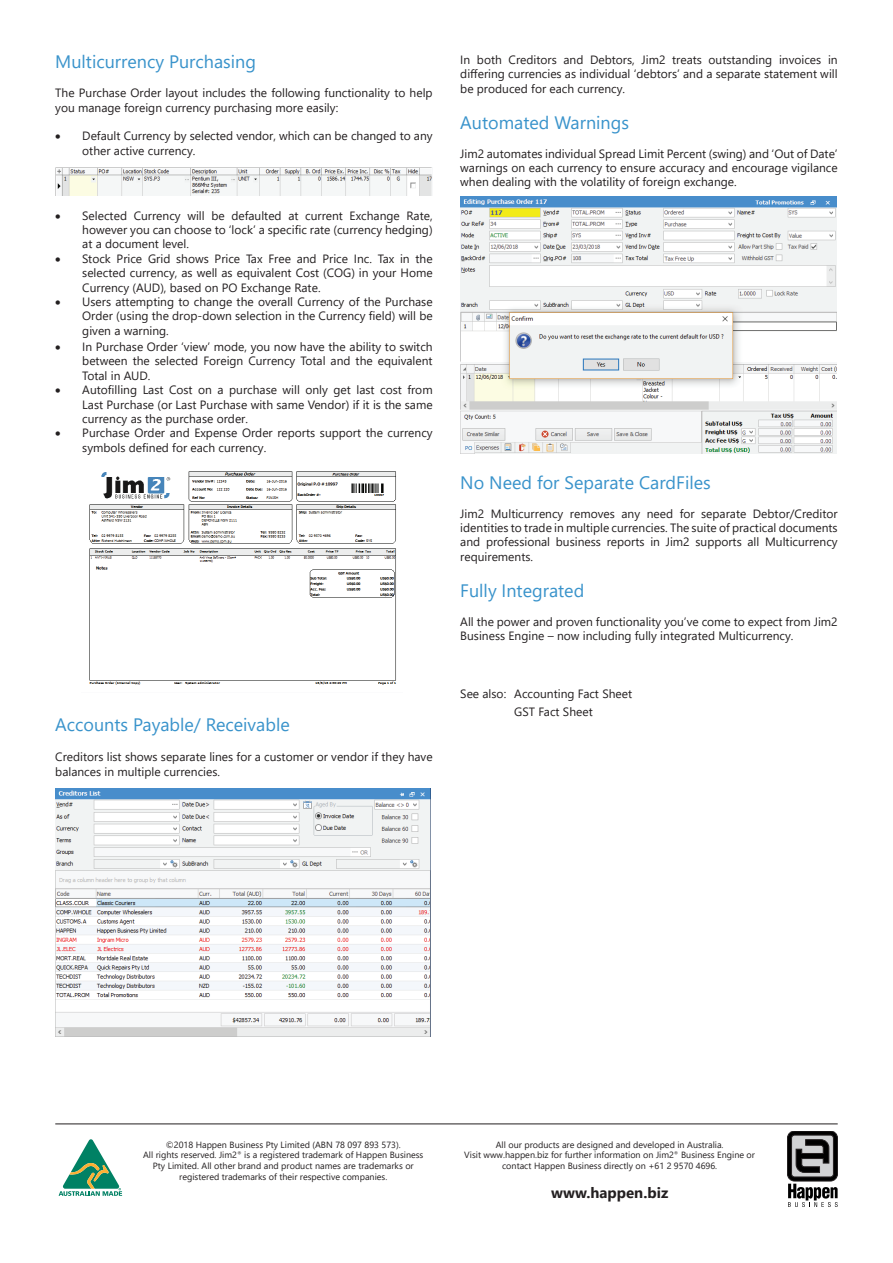
<style>
.page{position:relative;width:893px;height:1263px;background:#fff}
.page>*{position:absolute;margin:0;border:0;box-sizing:border-box;transform-origin:0 0}
.t1{font:18px "Segoe UI";color:#3993cb}
.t2{font:700 15px "Segoe UI";color:#231f20}
.t3{font:12px/14.4px "Segoe UI";color:#231f20;text-align:justify}
.t4{font:9px/10.8px "Segoe UI";color:#231f20;text-align:center}
</style>
<div class="page">
<svg style="left:58px;top:1139px;width:65px;height:57px"></svg>
<svg style="left:787px;top:1131px;width:51px;height:76px"></svg>
<hr style="left:55px;top:1124px;width:783px;height:1px;background:#231f20">
<img style="left:55px;top:168px;width:377px;height:28px">
<img style="left:89px;top:471px;width:307px;height:214px">
<img style="left:55px;top:788px;width:375px;height:248px">
<img style="left:460px;top:196px;width:377px;height:258px">
<h1 class="t1" style="left:55px;top:45px;width:202px">Multicurrency Purchasing</h1>
<p class="t3" style="left:55px;top:85px;width:379px">The Purchase Order layout includes the following functionality to help you manage foreign currency purchasing more easily:</p>
<p class="t3" style="left:82px;top:128px;width:352px;text-indent:-27px">• Default Currency by selected vendor, which can be changed to any other active currency.</p>
<p class="t3" style="left:82px;top:207px;width:352px;text-indent:-27px">• Selected Currency will be defaulted at current Exchange Rate, however you can choose to ‘lock’ a specific rate (currency hedging) at a document level.</p>
<p class="t3" style="left:82px;top:250px;width:352px;text-indent:-27px">• Stock Price Grid shows Price Tax Free and Price Inc. Tax in the selected currency, as well as equivalent Cost (COG) in your Home Currency (AUD), based on PO Exchange Rate.</p>
<p class="t3" style="left:82px;top:293px;width:352px;text-indent:-27px">• Users attempting to change the overall Currency of the Purchase Order (using the drop-down selection in the Currency field) will be given a warning.</p>
<p class="t3" style="left:82px;top:338px;width:352px;text-indent:-27px">• In Purchase Order ‘view’ mode, you now have the ability to switch between the selected Foreign Currency Total and the equivalent Total in AUD.</p>
<p class="t3" style="left:82px;top:382px;width:352px;text-indent:-27px">• Autofilling Last Cost on a purchase will only get last cost from Last Purchase (or Last Purchase with same Vendor) if it is the same currency as the purchase order.</p>
<p class="t3" style="left:82px;top:425px;width:352px;text-indent:-27px">• Purchase Order and Expense Order reports support the currency symbols defined for each currency.</p>
<h1 class="t1" style="left:55px;top:707px;width:236px">Accounts Payable/ Receivable</h1>
<p class="t3" style="left:55px;top:749px;width:379px">Creditors list shows separate lines for a customer or vendor if they have balances in multiple currencies.</p>
<p class="t3" style="left:460px;top:51px;width:379px">In both Creditors and Debtors, Jim2 treats outstanding invoices in differing currencies as individual ‘debtors’ and a separate statement will be produced for each currency.</p>
<h1 class="t1" style="left:460px;top:105px;width:170px">Automated Warnings</h1>
<p class="t3" style="left:460px;top:145px;width:379px">Jim2 automates individual Spread Limit Percent (swing) and ‘Out of Date’ warnings on each currency to ensure accuracy and encourage vigilance when dealing with the volatility of foreign exchange.</p>
<h1 class="t1" style="left:460px;top:465px;width:252px">No Need for Separate CardFiles</h1>
<p class="t3" style="left:460px;top:505px;width:379px">Jim2 Multicurrency removes any need for separate Debtor/Creditor identities to trade in multiple currencies. The suite of practical documents and professional business reports in Jim2 supports all Multicurrency requirements.</p>
<h1 class="t1" style="left:460px;top:573px;width:125px">Fully Integrated</h1>
<p class="t3" style="left:460px;top:613px;width:379px">All the power and proven functionality you’ve come to expect from Jim2<br>Business Engine – now including fully integrated Multicurrency.</p>
<p class="t3" style="left:514px;top:683px;width:119px;line-height:18px;text-indent:-54px">See also: Accounting Fact Sheet<br>GST Fact Sheet</p>
<p class="t4" style="left:143px;top:1138px;width:282px">©2018 Happen Business Pty Limited (ABN 78 097 893 573).<br>All rights reserved. Jim2<sup>®</sup> is a registered trademark of Happen Business Pty Limited. All other brand and product names are trademarks or registered trademarks of their respective companies.</p>
<p class="t4" style="left:464px;top:1138px;width:292px">All our products are designed and developed in Australia.<br>Visit www.happen.biz for further information on Jim2<sup>®</sup> Business Engine or contact Happen Business directly on +61 2 9570 4696.</p>
<p class="t2" style="left:551px;top:1178px;width:119px">www.happen.biz</p>
</div>
